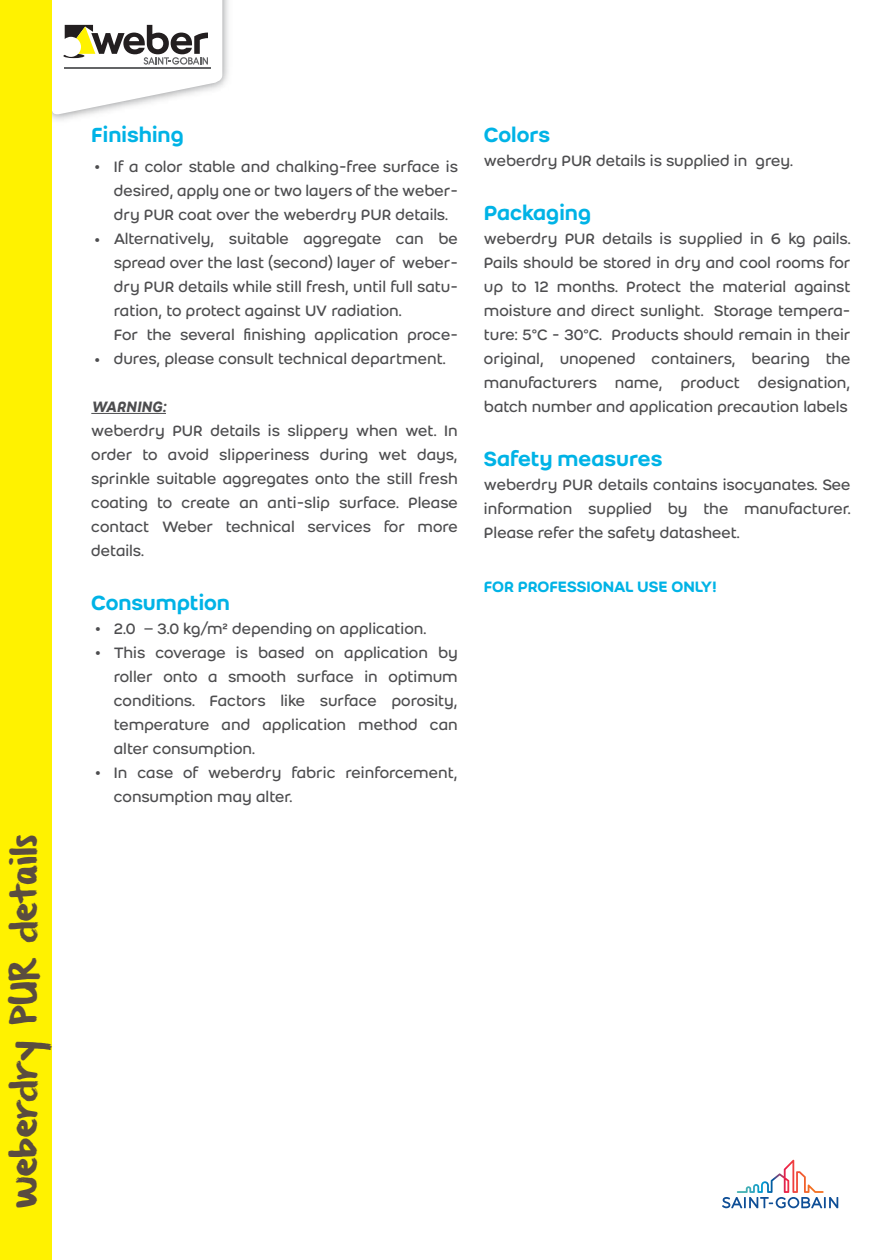
<style>
.page{position:relative;width:890px;height:1260px;background:#fff}
.page>*{position:absolute;margin:0;border:0;box-sizing:border-box;transform-origin:0 0}
.t1{font:30px "Weber Brush";letter-spacing:-.005em;color:#5a4c40}
.t2{font:500 22.5px "Weber";color:#00b3e6}
.t3{font:16.5px/24px "Weber";color:#4d4d4f;text-align:justify}
.t4{font:500 16.5px "Weber";letter-spacing:-.005em;color:#00b3e6}
.t5{font:italic 500 16.5px "Weber";color:#4d4d4f}
.t6{font:500 16.5px/24px "Weber";color:#4d4d4f}
</style>
<div class="page">
<svg style="left:722px;top:1159px;width:115px;height:48px"></svg>
<img style="left:52px;top:0;width:177px;height:120px">
<svg style="left:52px;top:0;width:170px;height:116px"></svg>
<div style="left:0;top:0;width:52px;height:1259px;background:#fff200"></div>
<hr style="left:91px;top:413px;width:75px;height:1px;background:#4d4d4f">
<h1 class="t1" style="left:9px;top:1207px;width:375px;rotate:-90deg">weberdry PUR details</h1>
<h2 class="t2" style="left:91px;top:118px;width:94px">Finishing</h2>
<p class="t3" style="left:114px;top:154px;width:345px;text-align:left">If a color stable and chalking-free surface is desired, apply one or two layers of the weber&shy;dry PUR coat over the weberdry PUR details.<br>Alternatively, suitable aggregate can be spread over the last (second) layer of weber&shy;dry PUR details while still fresh, until full satu&shy;ration, to protect against UV radiation.<br>For the several finishing application proce&shy;dures, please consult technical department.</p>
<p class="t5" style="left:91px;top:394px;width:76px">WARNING:</p>
<p class="t3" style="left:91px;top:418px;width:368px">weberdry PUR details is slippery when wet. In order to avoid slipperiness during wet days, sprinkle suitable aggregates onto the still fresh coating to create an anti-slip surface. Please contact Weber technical services for more details.</p>
<h2 class="t2" style="left:91px;top:586px;width:140px">Consumption</h2>
<p class="t3" style="left:114px;top:616px;width:345px;text-align:left">2.0 – 3.0 kg/m2 depending on application.<br>This coverage is based on application by roller onto a smooth surface in optimum conditions. Factors like surface porosity, temperature and application method can alter consumption.<br>In case of weberdry fabric reinforcement, consumption may alter.</p>
<p class="t6" style="left:95px;top:155px;width:7px">•</p>
<p class="t6" style="left:95px;top:227px;width:7px">•</p>
<p class="t6" style="left:95px;top:347px;width:7px">•</p>
<p class="t6" style="left:95px;top:616px;width:7px">• •</p>
<p class="t6" style="left:95px;top:760px;width:7px">•</p>
<h2 class="t2" style="left:484px;top:118px;width:68px">Colors</h2>
<p class="t3" style="left:484px;top:148px;width:310px">weberdry PUR details is supplied in grey.</p>
<h2 class="t2" style="left:484px;top:196px;width:109px">Packaging</h2>
<p class="t3" style="left:484px;top:226px;width:368px">weberdry PUR details is supplied in 6 kg pails.<br>Pails should be stored in dry and cool rooms for up to 12 months. Protect the material against moisture and direct sunlight. Storage tempera&shy;ture: 5°C - 30°C. Products should remain in their original, unopened containers, bearing the manufacturers name, product designation, batch number and application precaution labels</p>
<h2 class="t2" style="left:484px;top:442px;width:180px">Safety measures</h2>
<p class="t3" style="left:484px;top:472px;width:368px">weberdry PUR details contains isocyanates. See information supplied by the manufacturer.<br>Please refer the safety datasheet.</p>
<p class="t4" style="left:484px;top:574px;width:234px">FOR PROFESSIONAL USE ONLY!</p>
</div>
